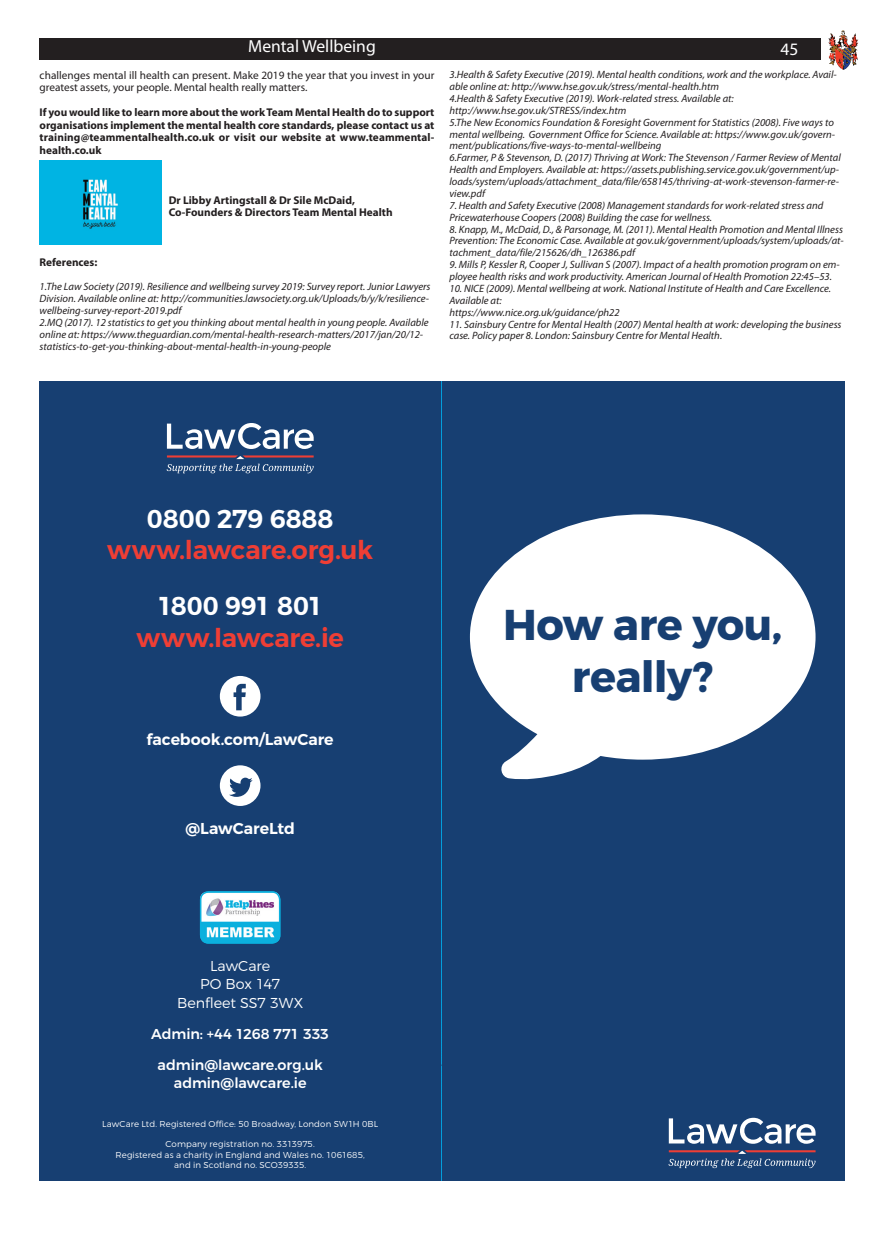
<style>
.page{position:relative;width:891px;height:1245px;background:#fff}
.page>*{position:absolute;margin:0;border:0;box-sizing:border-box;transform-origin:0 0}
.t1{font:700 43px/51.6px "Montserrat";letter-spacing:-.01em;color:#173f72;text-align:center}
.t2{font:600 25.75px "Montserrat";letter-spacing:-.01em;color:#ee3e35}
.t3{font:600 25.75px "Montserrat";color:#fff}
.t4{font:17.5px "Myriad Pro";color:#fff}
.t5{font:600 15.75px "Montserrat";color:#fff}
.t6{font:500 14.38px/30.9px "Montserrat";letter-spacing:-.005em;color:#fff;text-align:center}
.t7{font:300 14.38px/18.6px "Montserrat";letter-spacing:-.005em;color:#fff;text-align:center}
.t8{font:700 11.25px/12.5px "Myriad Pro";color:#231f20;text-align:justify}
.t9{font:11.25px/12.5px "Myriad Pro";color:#231f20}
.t10{font:italic 10.62px/11.9px "Myriad Pro";color:#231f20}
.t11{font:300 8.62px/10.4px "Montserrat";letter-spacing:.015em;color:#fff;text-align:center}
</style>
<div class="page">
<div style="left:40px;top:38px;width:781px;height:22px;background:#231f20"></div>
<img style="left:828px;top:30px;width:31px;height:40px">
<div style="left:40px;top:382px;width:804px;height:799px;background:#173f72"></div>
<svg style="left:441px;top:382px;width:1px;height:799px"></svg>
<svg style="left:167px;top:423px;width:147px;height:26px"></svg>
<svg style="left:167px;top:455px;width:147px;height:18px"></svg>
<img style="left:200px;top:891px;width:80px;height:53px;border-radius:9px">
<div style="left:200px;top:891px;width:80px;height:53px;border:2px solid #0bb0de;border-radius:8px"></div>
<svg style="left:220px;top:765px;width:40px;height:41px"></svg>
<svg style="left:220px;top:676px;width:40px;height:41px"></svg>
<svg style="left:470px;top:514px;width:345px;height:265px;fill:#fff"></svg>
<svg style="left:669px;top:1118px;width:146px;height:26px"></svg>
<svg style="left:668px;top:1150px;width:147px;height:18px"></svg>
<img style="left:40px;top:161px;width:121px;height:83px">
<h3 class="t4" style="left:248px;top:40px;width:129px">Mental Wellbeing</h3>
<h3 class="t4" style="left:780px;top:42px;width:19px">45</h3>
<p class="t9" style="left:40px;top:69px;width:396px">challenges mental ill health can present. Make 2019 the year that you invest in your greatest assets, your people. Mental health really matters.</p>
<p class="t8" style="left:40px;top:107px;width:396px">If you would like to learn more about the workTeam Mental Health do to support organisations implement the mental health core standards, please contact us at training@teammentalhealth.co.uk or visit our website at www.teammental&shy;health.co.uk</p>
<p class="t10" style="left:449px;top:69px;width:393px">3.Health &amp; Safety Executive (2019). Mental health conditions, work and the workplace. Avail&shy;able online at: http://www.hse.gov.uk/stress/mental-health.htm<br>4.Health &amp; Safety Executive (2019). Work-related stress. Available at: http://www.hse.gov.uk/STRESS/index.htm<br>5.The New Economics Foundation &amp; Foresight Government for Statistics (2008). Five ways to mental wellbeing. Government Office for Science. Available at: https://www.gov.uk/govern&shy;ment/publications/five-ways-to-mental-wellbeing<br>6.Farmer, P &amp; Stevenson, D. (2017) Thriving at Work: The Stevenson / Farmer Review of Mental Health and Employers. Available at: https://assets.publishing.service.gov.uk/government/up&shy;loads/system/uploads/attachment_data/file/658145/thriving-at-work-stevenson-farmer-re&shy;view.pdf</p>
<p class="t10" style="left:449px;top:200px;width:375px">7. Health and Safety Executive (2008) Management standards for work-related stress and<br>Pricewaterhouse Coopers (2008) Building the case for wellness.</p>
<p class="t10" style="left:449px;top:224px;width:396px;text-align:justify">8. Knapp, M., McDaid, D., &amp; Parsonage, M. (2011). Mental Health Promotion and Mental Illness Prevention: The Economic Case. Available at gov.uk/government/uploads/system/uploads/at&shy;tachment_data/file/215626/dh_126386.pdf</p>
<p class="t10" style="left:449px;top:259px;width:392px">9. Mills P, Kessler R, Cooper J, Sullivan S (2007). Impact of a health promotion program on em&shy;ployee health risks and work productivity. American Journal of Health Promotion 22:45–53.</p>
<p class="t10" style="left:449px;top:283px;width:383px">10. NICE (2009). Mental wellbeing at work. National Institute of Health and Care Excellence.<br>Available at:<br>https://www.nice.org.uk/guidance/ph22</p>
<p class="t10" style="left:449px;top:319px;width:393px">11. Sainsbury Centre for Mental Health (2007) Mental health at work: developing the business case. Policy paper 8. London: Sainsbury Centre for Mental Health.</p>
<p class="t8" style="left:169px;top:194px;width:225px">Dr Libby Artingstall &amp; Dr Sile McDaid,<br>Co-Founders &amp; Directors Team Mental Health</p>
<p class="t8" style="left:40px;top:257px;width:59px">References:</p>
<p class="t10" style="left:40px;top:282px;width:392px">1.The Law Society (2019). Resilience and wellbeing survey 2019: Survey report. Junior Lawyers Division. Available online at: http://communities.lawsociety.org.uk/Uploads/b/y/k/resilience&shy;wellbeing-survey-report-2019.pdf<br>2.MQ (2017). 12 statistics to get you thinking about mental health in young people. Available online at: https://www.theguardian.com/mental-health-research-matters/2017/jan/20/12- statistics-to-get-you-thinking-about-mental-health-in-young-people</p>
<h2 class="t3" style="left:147px;top:509px;width:188px">0800 279 6888</h2>
<h2 class="t2" style="left:107px;top:540px;width:267px">www.lawcare.org.uk</h2>
<h2 class="t3" style="left:157px;top:596px;width:168px">1800 991 801</h2>
<h2 class="t2" style="left:136px;top:628px;width:209px">www.lawcare.ie</h2>
<h3 class="t5" style="left:147px;top:733px;width:189px">facebook.com/LawCare</h3>
<h3 class="t5" style="left:185px;top:822px;width:111px">@LawCareLtd</h3>
<h3 class="t7" style="left:177px;top:958px;width:128px">LawCare<br>PO Box 147<br>Benfleet SS7 3WX</h3>
<h3 class="t6" style="left:151px;top:1020px;width:179px">Admin: +44 1268 771 333 admin@lawcare.org.uk</h3>
<h3 class="t6" style="left:174px;top:1069px;width:134px">admin@lawcare.ie</h3>
<p class="t11" style="left:102px;top:1119px;width:278px">LawCare Ltd. Registered Office: 50 Broadway, London SW1H 0BL</p>
<p class="t11" style="left:115px;top:1140px;width:251px">Company registration no. 3313975.<br>Registered as a charity in England and Wales no. 1061685, and in Scotland no. SCO39335.</p>
<h1 class="t1" style="left:503px;top:603px;width:281px">How are you, really?</h1>
</div>
